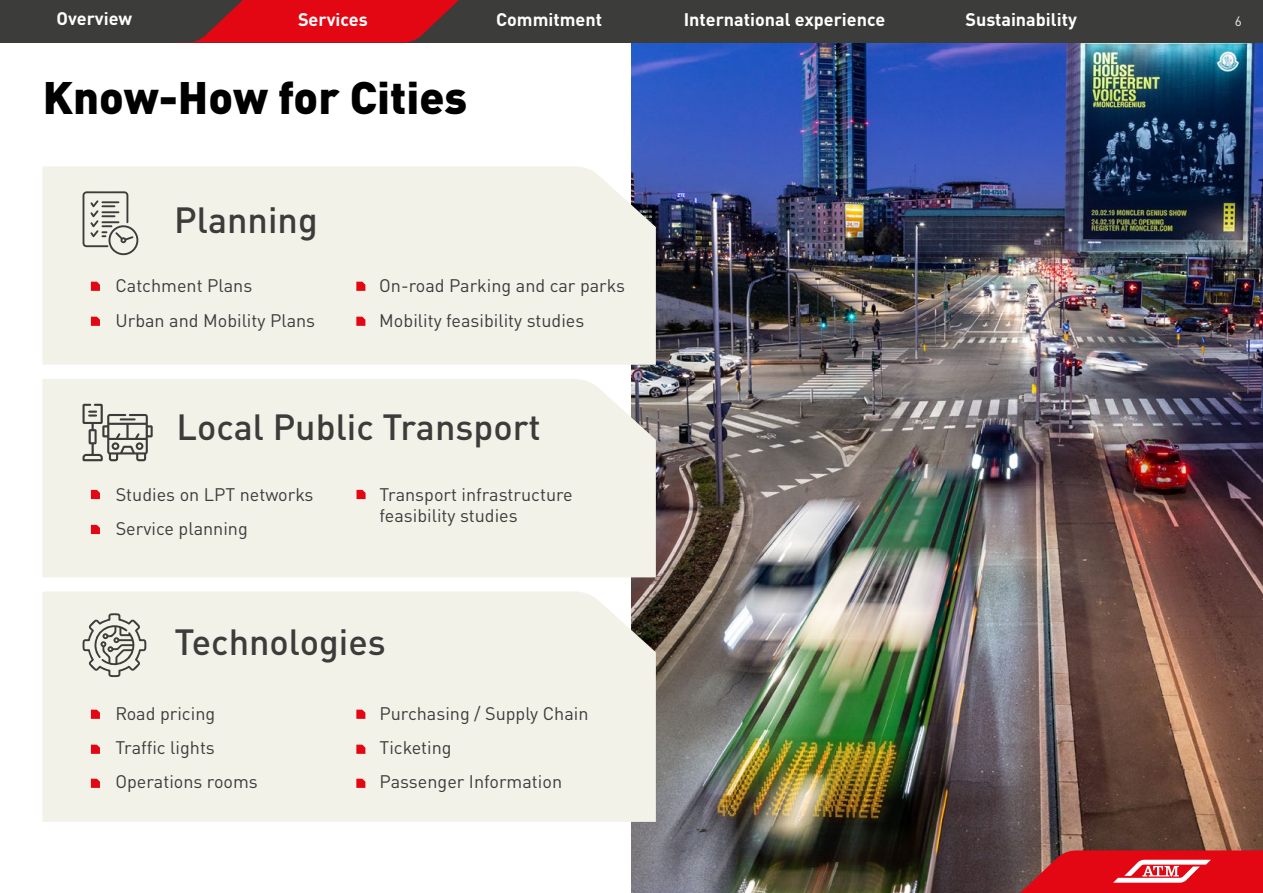
<style>
.page{position:relative;width:1263px;height:893px;background:#fff}
.page>*{position:absolute;margin:0;border:0;box-sizing:border-box;transform-origin:0 0}
.t1{font:900 45px "DIN Pro";color:#000}
.t2{font:500 36px "DIN Pro";color:#3c3c3b}
.t3{font:18px/34.3px "DIN Pro";color:#3c3c3b}
.t4{font:700 18px "DIN Pro";color:#fff}
.t5{font:13.5px "DIN Pro";color:#f3f2e9}
</style>
<div class="page">
<img style="left:631px;top:43px;width:632px;height:850px">
<svg style="left:998px;top:850px;width:265px;height:43px;background:#ce2932"></svg>
<div style="left:0;top:0;width:1263px;height:43px;background:#3c3c3b"></div>
<svg style="left:173px;top:0;width:286px;height:43px"></svg>
<div style="left:42px;top:166px;width:614px;height:199px;background:#f3f2e9"></div>
<div style="left:42px;top:379px;width:614px;height:198px;background:#f3f2e9"></div>
<div style="left:42px;top:591px;width:614px;height:231px;background:#f3f2e9"></div>
<svg style="left:91px;top:282px;width:9px;height:9px"></svg>
<svg style="left:91px;top:317px;width:9px;height:9px"></svg>
<svg style="left:356px;top:282px;width:9px;height:9px"></svg>
<svg style="left:356px;top:317px;width:9px;height:9px"></svg>
<svg style="left:91px;top:490px;width:9px;height:9px"></svg>
<svg style="left:91px;top:525px;width:9px;height:9px"></svg>
<svg style="left:356px;top:490px;width:10px;height:9px"></svg>
<svg style="left:91px;top:710px;width:9px;height:9px"></svg>
<svg style="left:91px;top:745px;width:9px;height:9px"></svg>
<svg style="left:91px;top:779px;width:9px;height:9px"></svg>
<svg style="left:356px;top:710px;width:9px;height:9px"></svg>
<svg style="left:356px;top:745px;width:9px;height:9px"></svg>
<svg style="left:356px;top:779px;width:9px;height:9px"></svg>
<svg style="left:82px;top:613px;width:64px;height:64px;background:#c7c7c0"></svg>
<svg style="left:83px;top:404px;width:70px;height:57px;background:#bdbcb5"></svg>
<svg style="left:83px;top:191px;width:57px;height:64px;background:#cdccc4"></svg>
<p class="t4" style="left:57px;top:3px;width:77px">Overview</p>
<p class="t4" style="left:298px;top:4px;width:71px">Services</p>
<p class="t4" style="left:965px;top:4px;width:113px">Sustainability</p>
<p class="t4" style="left:496px;top:4px;width:108px">Commitment</p>
<p class="t4" style="left:684px;top:4px;width:203px">International experience</p>
<h1 class="t1" style="left:43px;top:59px;width:426px">Know-How for Cities</h1>
<h2 class="t2" style="left:174px;top:191px;width:145px">Planning</h2>
<p class="t3" style="left:115px;top:267px;width:201px">Catchment Plans<br>Urban and Mobility Plans</p>
<p class="t3" style="left:379px;top:267px;width:247px">On-road Parking and car parks<br>Mobility feasibility studies</p>
<h2 class="t2" style="left:176px;top:398px;width:366px">Local Public Transport</h2>
<p class="t3" style="left:116px;top:475px;width:199px">Studies on LPT networks<br>Service planning</p>
<p class="t3" style="left:379px;top:481px;width:195px;line-height:21.6px">Transport infrastructure feasibility studies</p>
<h2 class="t2" style="left:175px;top:612px;width:213px">Technologies</h2>
<p class="t3" style="left:115px;top:694px;width:144px">Road pricing<br>Traffic lights<br>Operations rooms</p>
<p class="t3" style="left:379px;top:694px;width:210px">Purchasing / Supply Chain<br>Ticketing<br>Passenger Information</p>
<p class="t5" style="left:1235px;top:10px;width:9px">6</p>
</div>
